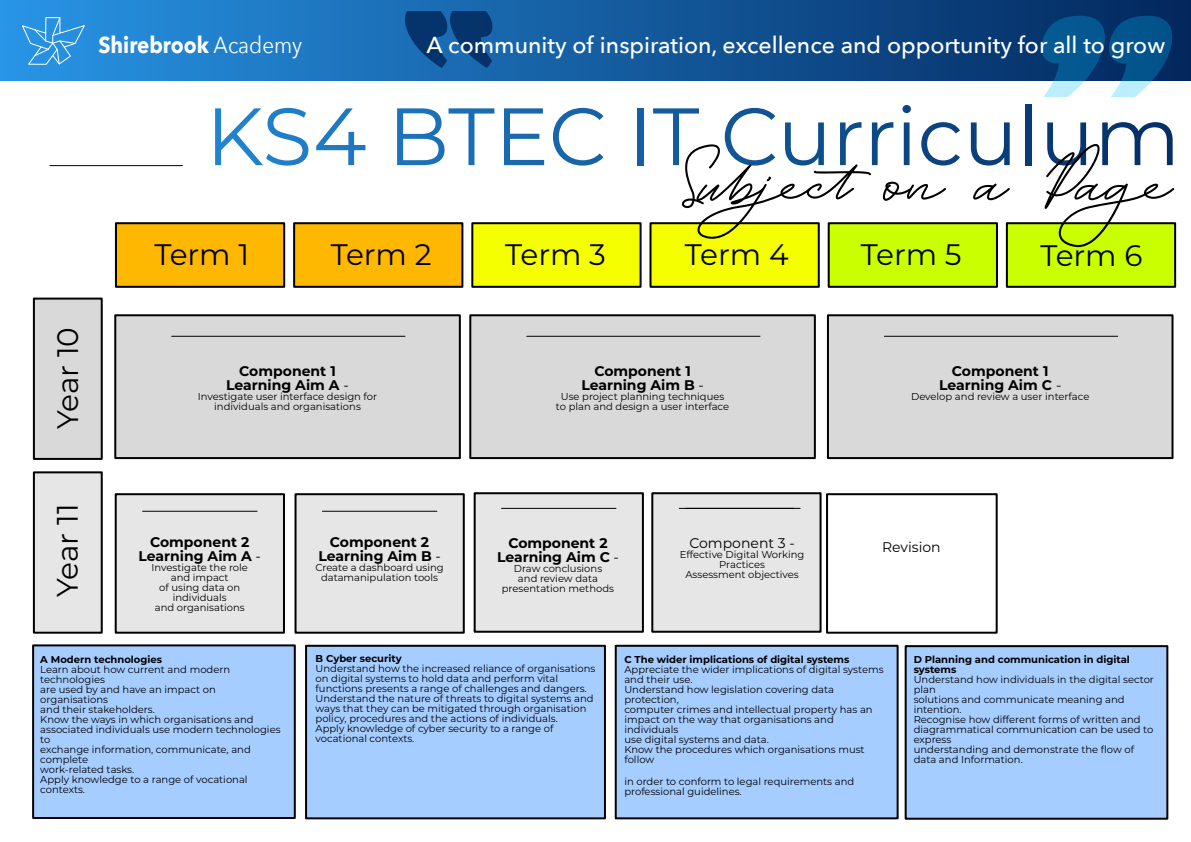
<style>
.page{position:relative;width:1191px;height:842px;background:#fff}
.page>*{position:absolute;margin:0;border:0;box-sizing:border-box;transform-origin:0 0}
.t1{font:163.1px "Heroes Legend";color:rgb(0 197 255/.27);scale:1.1 1}
.t2{font:51.1px "Midline Demo";color:#000}
.t3{font:29.6px "Montserrat";letter-spacing:-.01em;color:#000}
.t4{font:700 23.1px "Avenir Next";color:#fff;scale:.89 1}
.t5{font:500 23px "Avenir Next";color:#fff}
.t6{font:700 14px/14px "Montserrat";color:#000;text-align:center}
.t7{font:14px "Montserrat";color:#000}
.t8{font:10px/10px "Montserrat";color:#000;text-align:center}
.t9{font:700 10px/10px "Montserrat";color:#000}
.s1{font-weight:400}
</style>
<div class="page">
<div style="left:32px;top:644px;width:264px;height:175px;background:#a6cdff;border:2px solid #000"></div>
<div style="left:615px;top:645px;width:283px;height:174px;background:#a6cdff;border:2px solid #000"></div>
<div style="left:305px;top:645px;width:301px;height:174px;background:#a6cdff;border:2px solid #000"></div>
<div style="left:904px;top:645px;width:264px;height:175px;background:#a6cdff;border:2px solid #000"></div>
<div style="left:115px;top:493px;width:170px;height:141px;background:#e6e6e6;border:2px solid #000"></div>
<div style="left:294px;top:493px;width:171px;height:141px;background:#e6e6e6;border:2px solid #000"></div>
<div style="left:474px;top:492px;width:170px;height:141px;background:#e6e6e6;border:2px solid #000"></div>
<div style="left:651px;top:492px;width:170px;height:141px;background:#e6e6e6;border:2px solid #000"></div>
<div style="left:33px;top:471px;width:70px;height:163px;background:#e6e6e6;border:2px solid #000"></div>
<hr style="left:143px;top:511px;width:114px;height:1px;background:#000">
<hr style="left:322px;top:511px;width:115px;height:1px;background:#000">
<hr style="left:501px;top:508px;width:115px;height:1px;background:#000">
<hr style="left:685px;top:508px;width:115px;height:1px;background:#000">
<hr style="left:679px;top:508px;width:114px;height:1px;background:#000">
<div style="left:0;top:0;width:1191px;height:81px;background:linear-gradient(to right,#2895e6,#02275d)"></div>
<svg style="left:21px;top:17px;width:65px;height:48px;background:#419de3"></svg>
<svg style="left:215px;top:108px;width:93px;height:58px"></svg>
<svg style="left:316px;top:108px;width:49px;height:57px"></svg>
<svg style="left:397px;top:108px;width:97px;height:57px"></svg>
<svg style="left:504px;top:108px;width:40px;height:57px"></svg>
<svg style="left:553px;top:108px;width:50px;height:58px"></svg>
<div style="left:637px;top:108px;width:6px;height:57px;background:#155ea1"></div>
<svg style="left:785px;top:122px;width:39px;height:44px"></svg>
<svg style="left:840px;top:122px;width:21px;height:43px"></svg>
<svg style="left:872px;top:122px;width:21px;height:43px"></svg>
<svg style="left:902px;top:105px;width:9px;height:60px"></svg>
<svg style="left:921px;top:122px;width:39px;height:44px"></svg>
<svg style="left:971px;top:122px;width:38px;height:44px"></svg>
<div style="left:1026px;top:105px;width:5px;height:60px;background:#093b76"></div>
<svg style="left:1047px;top:122px;width:39px;height:44px"></svg>
<svg style="left:1102px;top:122px;width:70px;height:43px"></svg>
<div style="left:115px;top:222px;width:170px;height:66px;background:#ffb800;border:2px solid #000"></div>
<div style="left:33px;top:298px;width:70px;height:162px;background:#d9d9d9;border:2px solid #000"></div>
<div style="left:114px;top:314px;width:347px;height:145px;background:#d9d9d9;border:2px solid #000"></div>
<div style="left:469px;top:314px;width:347px;height:145px;background:#d9d9d9;border:2px solid #000"></div>
<div style="left:827px;top:314px;width:346px;height:145px;background:#d9d9d9;border:2px solid #000"></div>
<hr style="left:172px;top:336px;width:233px;height:1px;background:#000">
<hr style="left:527px;top:336px;width:233px;height:1px;background:#000">
<hr style="left:884px;top:336px;width:233px;height:1px;background:#000">
<div style="left:293px;top:222px;width:170px;height:66px;background:#ffb800;border:2px solid #000"></div>
<div style="left:471px;top:222px;width:170px;height:66px;background:#f5ff00;border:2px solid #000"></div>
<div style="left:649px;top:222px;width:171px;height:66px;background:#f5ff00;border:2px solid #000"></div>
<div style="left:827px;top:222px;width:171px;height:66px;background:#caff00;border:2px solid #000"></div>
<div style="left:1006px;top:222px;width:170px;height:66px;background:#caff00;border:2px solid #000"></div>
<hr style="left:50px;top:165px;width:132px;height:1px;background:#000">
<div style="left:826px;top:493px;width:171px;height:141px;background:#fff;border:2px solid #000"></div>
<svg style="left:653px;top:108px;width:122px;height:58px"></svg>
<div style="left:402px;top:3px;width:91px;height:65px;background:#1a6cb2"></div>
<h3 class="t4" style="left:98px;top:30px;width:230px">Shirebrook <span class="s1">Academy</span></h3>
<h1 class="t1" style="left:992px;top:126px;width:129px">"</h1>
<h3 class="t5" style="left:426px;top:30px;width:740px">A community of inspiration, excellence and opportunity for all to grow</h3>
<h3 class="t3" style="left:50px;top:429px;width:103px;rotate:-90deg">Year 10</h3>
<h3 class="t3" style="left:49px;top:597px;width:94px;rotate:-90deg">Year 11</h3>
<h2 class="t2" style="left:669px;top:161px;width:555px">Sјct on a Paг</h2>
<h3 class="t3" style="left:154px;top:237px;width:96px">Term 1</h3>
<h3 class="t3" style="left:331px;top:237px;width:102px">Term 2</h3>
<h3 class="t3" style="left:505px;top:237px;width:102px">Term 3</h3>
<h3 class="t3" style="left:685px;top:236px;width:105px">Term 4</h3>
<h3 class="t3" style="left:861px;top:237px;width:102px">Term 5</h3>
<h3 class="t3" style="left:1040px;top:237px;width:104px">Term 6</h3>
<h3 class="t6" style="left:226px;top:364px;width:124px">Component 1<br>Learning Aim A <span class="s1">-</span></h3>
<p class="t8" style="left:198px;top:392px;width:181px">Investigate user interface design for individuals and organisations</p>
<h3 class="t6" style="left:139px;top:535px;width:124px">Component 2<br>Learning Aim A <span class="s1">-</span></h3>
<p class="t8" style="left:152px;top:562px;width:98px">Investigate the role and impact<br>of using data on individuals<br>and organisations</p>
<h3 class="t6" style="left:318px;top:535px;width:124px">Component 2<br>Learning Aim B <span class="s1">-</span></h3>
<p class="t8" style="left:315px;top:562px;width:130px">Create a dashboard using datamanipulation tools</p>
<h3 class="t6" style="left:581px;top:364px;width:124px">Component 1<br>Learning Aim B <span class="s1">-</span></h3>
<p class="t8" style="left:556px;top:392px;width:175px">Use project planning techniques to plan and design a user interface</p>
<h3 class="t6" style="left:497px;top:536px;width:123px">Component 2<br>Learning Aim C <span class="s1">-</span></h3>
<p class="t8" style="left:502px;top:564px;width:114px">Draw conclusions<br>and review data presentation methods</p>
<h3 class="t7" style="left:689px;top:535px;width:107px">Component 3 -</h3>
<p class="t8" style="left:680px;top:550px;width:126px">Effective Digital Working<br>Practices<br>Assessment objectives</p>
<h3 class="t6" style="left:939px;top:364px;width:124px">Component 1<br>Learning Aim C <span class="s1">-</span></h3>
<p class="t8" style="left:911px;top:392px;width:180px">Develop and review a user interface</p>
<h3 class="t7" style="left:882px;top:539px;width:60px">Revision</h3>
<p class="t9" style="left:40px;top:655px;width:123px">A Modern technologies</p>
<p class="t8" style="left:40px;top:665px;width:242px;text-align:left">Learn about how current and modern technologies<br>are used by and have an impact on organisations<br>and their stakeholders.<br>Know the ways in which organisations and associated individuals use modern technologies to<br>exchange information, communicate, and complete<br>work-related tasks.<br>Apply knowledge to a range of vocational contexts.</p>
<p class="t9" style="left:315px;top:654px;width:88px">B Cyber security</p>
<p class="t8" style="left:315px;top:664px;width:281px;text-align:left">Understand how the increased reliance of organisations on digital systems to hold data and perform vital functions presents a range of challenges and dangers.<br>Understand the nature of threats to digital systems and ways that they can be mitigated through organisation policy, procedures and the actions of individuals.<br>Apply knowledge of cyber security to a range of vocational contexts.</p>
<p class="t9" style="left:624px;top:655px;width:226px">C The wider implications of digital systems</p>
<p class="t8" style="left:624px;top:665px;width:261px;text-align:left">Appreciate the wider implications of digital systems and their use.<br>Understand how legislation covering data protection,<br>computer crimes and intellectual property has an impact on the way that organisations and individuals<br>use digital systems and data.<br>Know the procedures which organisations must follow</p>
<p class="t8" style="left:624px;top:777px;width:231px;text-align:left">in order to conform to legal requirements and professional guidelines.</p>
<p class="t9" style="left:913px;top:655px;width:218px">D Planning and communication in digital systems</p>
<p class="t8" style="left:913px;top:675px;width:242px;text-align:left">Understand how individuals in the digital sector plan<br>solutions and communicate meaning and intention.<br>Recognise how different forms of written and diagrammatical communication can be used to express<br>understanding and demonstrate the flow of data and Information.</p>
</div>
